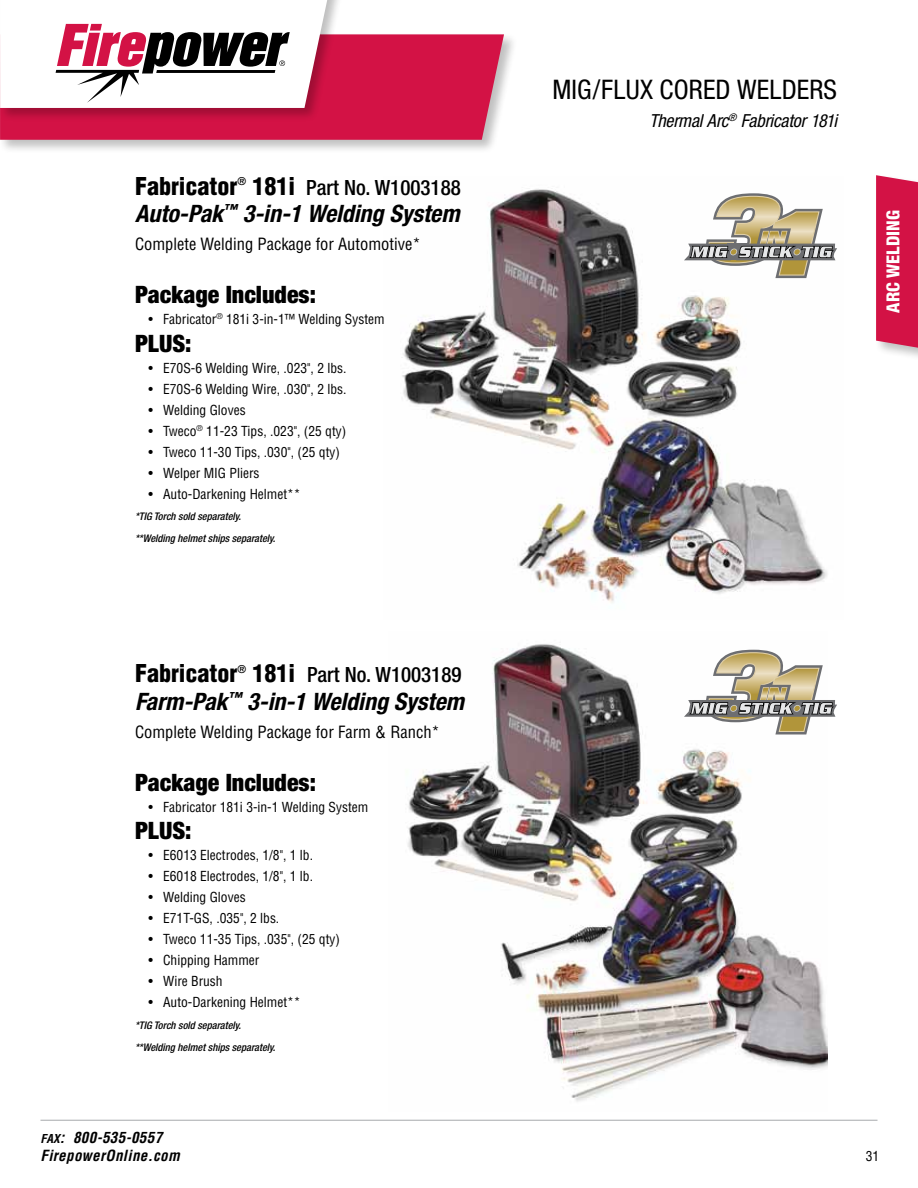
<style>
.page{position:relative;width:918px;height:1188px;background:#fff}
.page>*{position:absolute;margin:0;border:0;box-sizing:border-box;transform-origin:0 0}
.t1{font:condensed 27px "Helvetica Neue";letter-spacing:.005em;color:#000}
.t2{font:italic 700 condensed 24px "Helvetica Neue";color:#000}
.t3{font:900 condensed 24px "Helvetica Neue";color:#000}
.t4{font:900 condensed 24px "Helvetica";color:#000}
.t5{font:500 condensed 21px "Helvetica Neue";color:#000}
.t6{font:italic condensed 18px "Helvetica Neue";letter-spacing:-.01em;color:#000}
.t7{font:800 condensed 18px "Helvetica Neue";color:#fff}
.t8{font:condensed 16.5px "Helvetica";color:#000}
.t9{font:italic 700 condensed 15px/18px "Helvetica";letter-spacing:.025em;color:#000}
.t10{font:condensed 13.5px "Helvetica";color:#000}
.t11{font:italic 500 condensed 10.5px/21.8px "Helvetica Neue";color:#000}
.t12{font:700 condensed 10.5px "Helvetica";color:#000}
.s1{font-family:"Helvetica";font-weight:900;font-size:24px}
.s2{font-size:12px}
</style>
<div class="page">
<div style="left:0;top:32px;width:518px;height:122px;background:#000;opacity:.25"></div>
<svg style="left:0;top:34px;width:504px;height:106px;background:#d31c4c"></svg>
<hr style="left:40px;top:1120px;width:838px;height:1px;background:#a7a9ac">
<div style="left:0;top:0;width:349px;height:122px;background:#000;opacity:.25"></div>
<svg style="left:0;top:0;width:327px;height:108px"></svg>
<div style="left:874px;top:173px;width:44px;height:191px;background:#000;opacity:.25"></div>
<svg style="left:876px;top:175px;width:42px;height:173px;background:#d41b4c"></svg>
<img style="left:402px;top:189px;width:425px;height:414px">
<img style="left:408px;top:644px;width:419px;height:458px">
<svg style="left:684px;top:193px;width:153px;height:85px"></svg>
<svg style="left:684px;top:650px;width:153px;height:85px"></svg>
<h2 class="t4" style="left:135px;top:171px;width:104px">Fabricator</h2>
<p class="t12" style="left:238px;top:175px;width:10px">®</p>
<h3 class="t5" style="left:252px;top:175px;width:210px"><span class="s1">181i</span> Part No. W1003188</h3>
<h2 class="t2" style="left:135px;top:199px;width:326px">Auto-Pak<sup>™</sup> 3-in-1 Welding System</h2>
<p class="t8" style="left:135px;top:234px;width:287px">Complete Welding Package for Automotive*</p>
<h2 class="t3" style="left:135px;top:280px;width:183px">Package Includes:</h2>
<p class="t10" style="left:148px;top:311px;width:238px">• Fabricator<sup>®</sup> 181i 3-in-1™ Welding System</p>
<h2 class="t3" style="left:135px;top:328px;width:58px">PLUS:</h2>
<p class="t10" style="left:148px;top:359px;width:200px">• E70S-6 Welding Wire, .023", 2 lbs.</p>
<p class="t10" style="left:148px;top:380px;width:200px">• E70S-6 Welding Wire, .030", 2 lbs.</p>
<p class="t10" style="left:148px;top:401px;width:99px">• Welding Gloves</p>
<p class="t10" style="left:148px;top:422px;width:199px">• Tweco<sup>®</sup> 11-23 Tips, .023", (25 qty)</p>
<p class="t10" style="left:149px;top:443px;width:193px">• Tweco 11-30 Tips, .030", (25 qty)</p>
<p class="t10" style="left:149px;top:464px;width:113px">• Welper MIG Pliers</p>
<p class="t10" style="left:149px;top:485px;width:154px">• Auto-Darkening Helmet**</p>
<p class="t11" style="left:135px;top:506px;width:142px">*TIG Torch sold separately. **Welding helmet ships separately.</p>
<h2 class="t4" style="left:135px;top:659px;width:104px">Fabricator</h2>
<p class="t12" style="left:238px;top:662px;width:10px">®</p>
<h3 class="t5" style="left:252px;top:662px;width:211px"><span class="s1">181i</span> Part No. W1003189</h3>
<h2 class="t2" style="left:135px;top:687px;width:330px">Farm-Pak<sup>™</sup> 3-in-1 Welding System</h2>
<p class="t8" style="left:135px;top:721px;width:306px">Complete Welding Package for Farm &amp; Ranch*</p>
<h2 class="t3" style="left:135px;top:767px;width:183px">Package Includes:</h2>
<p class="t10" style="left:148px;top:798px;width:221px">• Fabricator 181i 3-in-1 Welding System</p>
<h2 class="t3" style="left:135px;top:816px;width:58px">PLUS:</h2>
<p class="t10" style="left:148px;top:847px;width:166px">• E6013 Electrodes, 1/8", 1 lb.</p>
<p class="t10" style="left:148px;top:868px;width:166px">• E6018 Electrodes, 1/8", 1 lb.</p>
<p class="t10" style="left:148px;top:889px;width:99px">• Welding Gloves</p>
<p class="t10" style="left:148px;top:910px;width:132px">• E71T-GS, .035", 2 lbs.</p>
<p class="t10" style="left:148px;top:931px;width:193px">• Tweco 11-35 Tips, .035", (25 qty)</p>
<p class="t10" style="left:148px;top:952px;width:112px">• Chipping Hammer</p>
<p class="t10" style="left:148px;top:973px;width:76px">• Wire Brush</p>
<p class="t10" style="left:148px;top:994px;width:154px">• Auto-Darkening Helmet**</p>
<p class="t11" style="left:135px;top:1014px;width:142px">*TIG Torch sold separately. **Welding helmet ships separately.</p>
<p class="t9" style="left:40px;top:1128px;width:141px"><span class="s2">FAX</span>: 800-535-0557<br>FirepowerOnline.com</p>
<h1 class="t1" style="left:552px;top:74px;width:286px">MIG/FLUX CORED WELDERS</h1>
<h3 class="t6" style="left:650px;top:110px;width:189px">Thermal Arc<sup>®</sup> Fabricator 181i</h3>
<h3 class="t7" style="left:882px;top:313px;width:104px;rotate:-90deg">ARC WELDING</h3>
<p class="t10" style="left:866px;top:1147px;width:15px">31</p>
</div>
